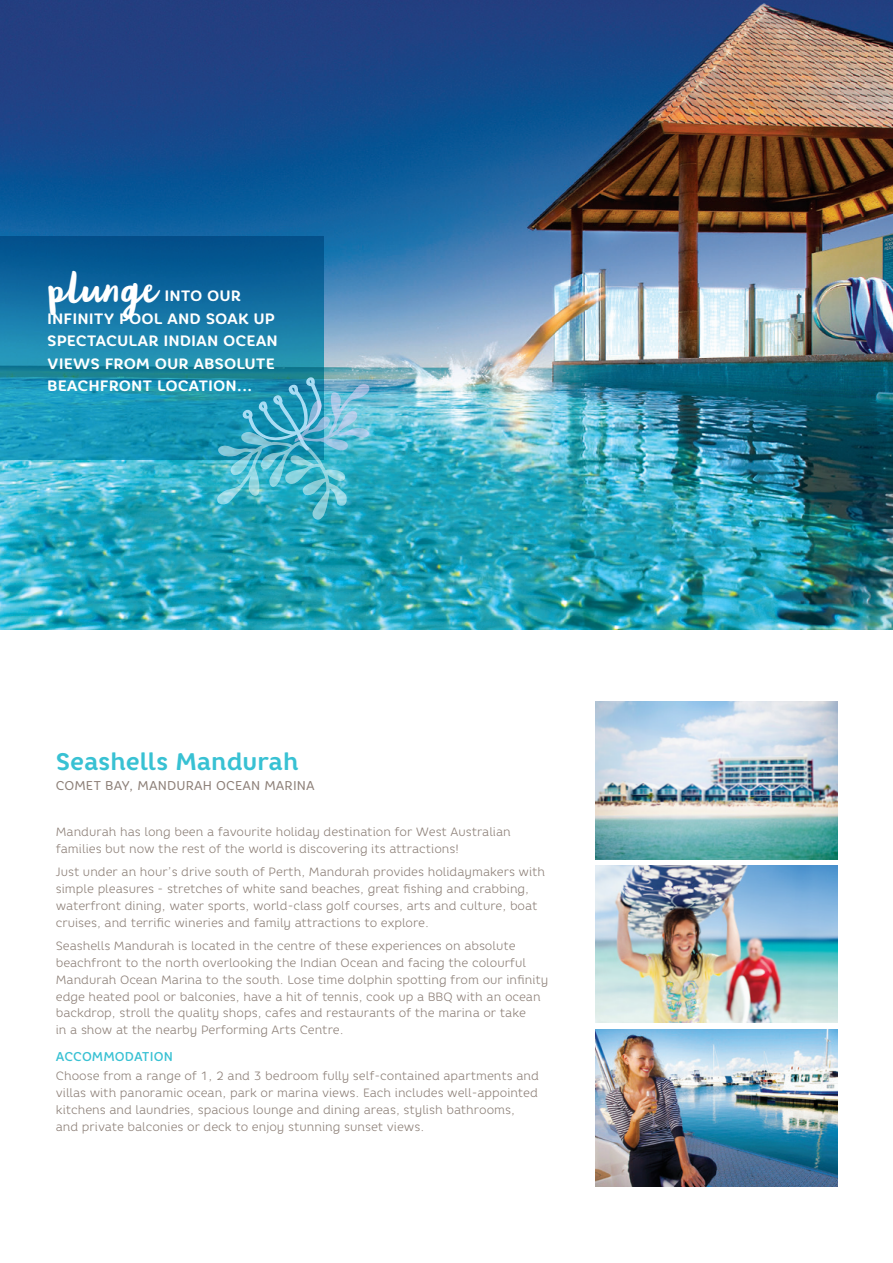
<style>
.page{position:relative;width:893px;height:1263px;background:#fff}
.page>*{position:absolute;margin:0;border:0;box-sizing:border-box;transform-origin:0 0}
.Location_Heading{font:700 24px "Core Rhino 65";letter-spacing:-.005em;color:#38c1d3}
.highlight_text{font:700 15px/22.5px "Core Rhino 65";color:#fff;scale:1.05 1}
.Location_Subheading{font:12.75px "Core Rhino 45";letter-spacing:.01em;color:#8d8078}
.sub_head{font:500 12.75px "Core Rhino 55";letter-spacing:.005em;color:#38c1d3}
.Main_Copy{font:300 12px/16.8px "Core Rhino 35";color:#8d8078}
.s1{font-family:"Blog Script";font-weight:400;font-size:33px}
</style>
<div class="page">
<img style="left:1px;top:0;width:892px;height:629px">
<svg style="left:1px;top:236px;width:323px;height:223px"></svg>
<svg style="left:216px;top:377px;width:155px;height:143px"></svg>
<img style="left:595px;top:865px;width:243px;height:158px">
<img style="left:595px;top:702px;width:243px;height:157px">
<img style="left:595px;top:1029px;width:243px;height:157px">
<p class="highlight_text" style="left:47px;top:285px;width:221px"><span class="s1">plunge</span> INTO OUR<br>INFINITY POOL AND SOAK UP<br>SPECTACULAR INDIAN OCEAN<br>VIEWS FROM OUR ABSOLUTE<br>BEACHFRONT LOCATION...</p>
<p class="Location_Heading" style="left:56px;top:746px;width:244px">Seashells Mandurah</p>
<p class="Location_Subheading" style="left:56px;top:777px;width:260px">COMET BAY, MANDURAH OCEAN MARINA</p>
<p class="Main_Copy" style="left:56px;top:823px;width:457px">Mandurah has long been a favourite holiday destination for West Australian families but now the rest of the world is discovering its attractions!</p>
<p class="Main_Copy" style="left:56px;top:863px;width:491px">Just under an hour’s drive south of Perth, Mandurah provides holidaymakers with simple pleasures - stretches of white sand beaches, great fishing and crabbing, waterfront dining, water sports, world-class golf courses, arts and culture, boat cruises, and terrific wineries and family attractions to explore.</p>
<p class="Main_Copy" style="left:56px;top:937px;width:494px">Seashells Mandurah is located in the centre of these experiences on absolute beachfront to the north overlooking the Indian Ocean and facing the colourful Mandurah Ocean Marina to the south. Lose time dolphin spotting from our infinity edge heated pool or balconies, have a hit of tennis, cook up a BBQ with an ocean backdrop, stroll the quality shops, cafes and restaurants of the marina or take<br>in a show at the nearby Performing Arts Centre.</p>
<p class="sub_head" style="left:56px;top:1049px;width:119px">ACCOMMODATION</p>
<p class="Main_Copy" style="left:56px;top:1067px;width:485px">Choose from a range of 1, 2 and 3 bedroom fully self-contained apartments and villas with panoramic ocean, park or marina views. Each includes well-appointed kitchens and laundries, spacious lounge and dining areas, stylish bathrooms, and private balconies or deck to enjoy stunning sunset views.</p>
</div>
